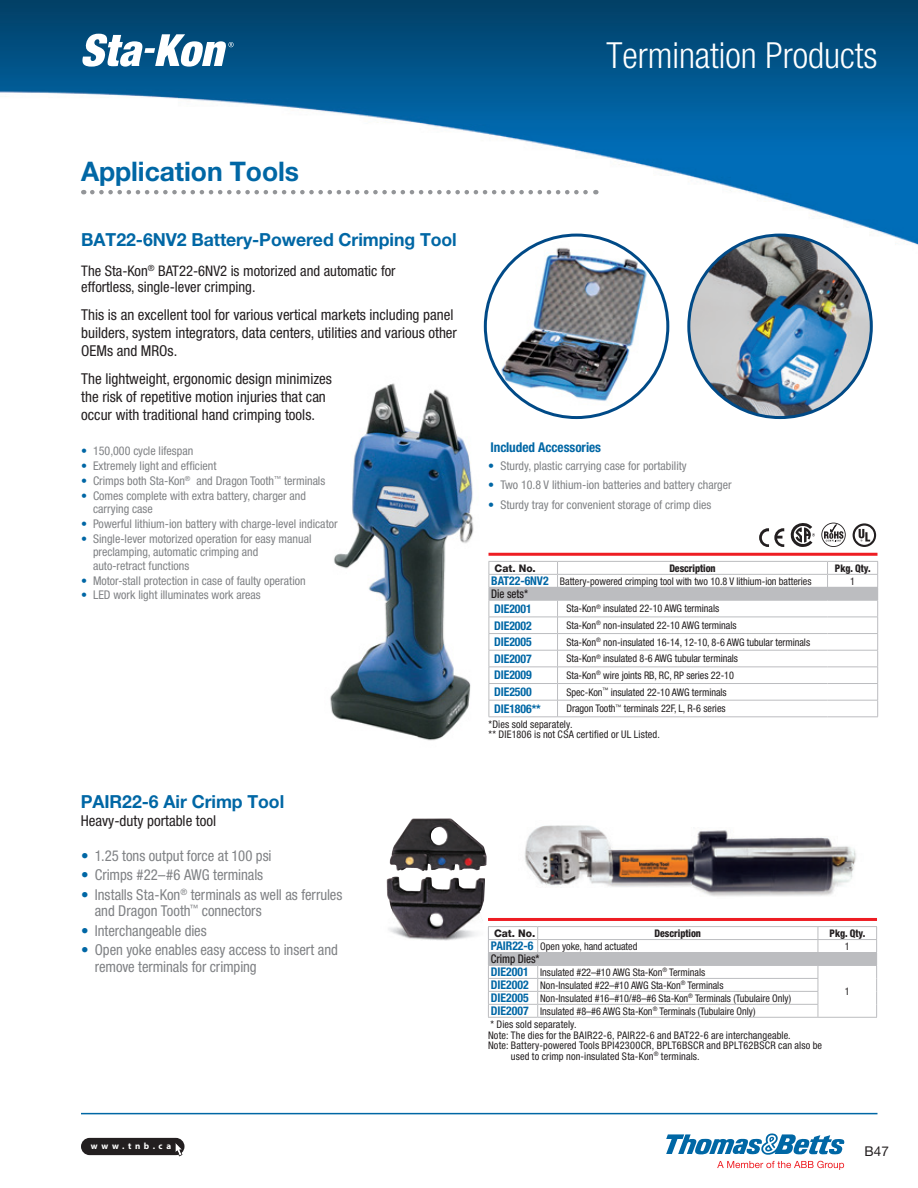
<style>
.page{position:relative;width:918px;height:1188px;background:#fff}
.page>*{position:absolute;margin:0;border:0;box-sizing:border-box;transform-origin:0 0}
.t1{font:300 condensed 36px "Helvetica Neue LT Std";color:#fff}
.t2{font:700 27px "Helvetica Neue LT Std";letter-spacing:-.005em;color:#0067a5}
.t3{font:700 18px "Helvetica Neue LT Std";letter-spacing:-.005em;color:#0067a5}
.t4{font:condensed 15px/18px "Helvetica Neue LT Std";color:#231f20}
.t5{font:condensed 15px/16.5px "Helvetica Neue LT Std";color:#808285}
.t6{font:condensed 14.7px/16.5px "Helvetica Neue LT Std";color:#231f20}
.t7{font:700 condensed 13.5px "Helvetica Neue LT Std";letter-spacing:-.005em;color:#0067a5}
.t8{font:13.5px "Helvetica Neue LT Std";color:#231f20}
.t9{font:condensed 12px/13.5px "Helvetica Neue LT Std";color:#808285}
.t10{font:700 condensed 12px "Helvetica Neue LT Std";letter-spacing:-.005em;color:#0067a5}
.t11{font:500 condensed 12px "Helvetica Neue LT Std";letter-spacing:-.005em;color:#231f20;scale:.9 1}
.t12{font:condensed 10.5px/13.2px "Helvetica Neue LT Std";letter-spacing:-.005em;color:#231f20}
.t13{font:condensed 10.5px "Helvetica Neue LT Std";letter-spacing:.015em;color:#231f20}
.t14{font:condensed 10.5px "Helvetica Neue LT Std";letter-spacing:.02em;color:#231f20}
.t15{font:800 condensed 10.5px "Helvetica Neue LT Std";letter-spacing:-.005em;color:#231f20;scale:.94 1}
.t16{font:800 10.5px "Helvetica Neue LT Std";letter-spacing:-.005em;color:#231f20}
.t17{font:700 9px "Myriad Pro";letter-spacing:.405em;color:#fff}
.s1{font-weight:300;font-stretch:normal;color:#0067a5}
.s2{font-weight:700;font-stretch:normal;color:#0067a5}
.s3{font-weight:700;font-size:12px;color:#0067a5}
</style>
<div class="page">
<img style="left:0;top:0;width:918px;height:269px">
<div style="left:81px;top:1138px;width:103px;height:17px;background:#231f20;border-radius:9px"></div>
<svg style="left:175px;top:1143px;width:8px;height:13px"></svg>
<hr style="left:81px;top:1113px;width:797px;height:1px;background:#0067a5">
<svg style="left:81px;top:34px;width:153px;height:33px"></svg>
<svg style="left:717px;top:1161px;width:127px;height:9px"></svg>
<svg style="left:666px;top:1133px;width:178px;height:22px"></svg>
<svg style="left:92px;top:190px;width:504px;height:4px"></svg>
<img style="left:525px;top:825px;width:331px;height:72px">
<img style="left:386px;top:818px;width:101px;height:123px">
<hr style="left:488px;top:918px;width:389px;height:3px;background:#ee1d23">
<hr style="left:488px;top:926px;width:50px;height:1px;background:#bcbdc0">
<hr style="left:538px;top:926px;width:280px;height:1px;background:#bcbdc0">
<hr style="left:818px;top:926px;width:59px;height:1px;background:#bcbdc0">
<svg style="left:488px;top:927px;width:389px;height:90px"></svg>
<hr style="left:488px;top:1017px;width:50px;height:1px;background:#bcbdc0">
<hr style="left:538px;top:1017px;width:280px;height:1px;background:#bcbdc0">
<hr style="left:818px;top:1017px;width:59px;height:1px;background:#bcbdc0">
<img style="left:330px;top:383px;width:167px;height:358px">
<hr style="left:489px;top:553px;width:389px;height:3px;background:#ee1d23">
<svg style="left:489px;top:561px;width:389px;height:156px"></svg>
<hr style="left:489px;top:717px;width:69px;height:1px;background:#bcbdc0">
<hr style="left:558px;top:717px;width:270px;height:1px;background:#bcbdc0">
<hr style="left:828px;top:717px;width:50px;height:1px;background:#bcbdc0">
<img style="left:689px;top:235px;width:182px;height:183px;border-radius:91px">
<img style="left:492px;top:242px;width:162px;height:166px">
<svg style="left:790px;top:523px;width:25px;height:24px"></svg>
<svg style="left:853px;top:523px;width:23px;height:24px"></svg>
<svg style="left:759px;top:528px;width:25px;height:19px"></svg>
<svg style="left:821px;top:523px;width:25px;height:24px"></svg>
<h1 class="t1" style="left:606px;top:34px;width:273px">Termination Products</h1>
<h2 class="t2" style="left:81px;top:155px;width:220px">Application Tools</h2>
<h3 class="t3" style="left:81px;top:229px;width:377px">BAT22-6NV2 Battery-Powered Crimping Tool</h3>
<h3 class="t6" style="left:81px;top:262px;width:316px">The Sta-Kon<sup>®</sup> BAT22-6NV2 is motorized and automatic for effortless, single-lever crimping.</h3>
<h3 class="t4" style="left:81px;top:306px;width:377px">This is an excellent tool for various vertical markets including panel builders, system integrators, data centers, utilities and various other<br>OEMs and MROs.</h3>
<h3 class="t4" style="left:81px;top:370px;width:252px">The lightweight, ergonomic design minimizes the risk of repetitive motion injuries that can occur with traditional hand crimping tools.</h3>
<p class="t9" style="left:81px;top:444px;width:114px"><span class="s1">•</span> 150,000 cycle lifespan</p>
<p class="t9" style="left:81px;top:459px;width:137px"><span class="s1">•</span> Extremely light and efficient</p>
<p class="t9" style="left:81px;top:474px;width:246px"><span class="s1">•</span> Crimps both Sta-Kon<sup>®</sup> and Dragon Tooth<sup>™</sup> terminals</p>
<p class="t9" style="left:93px;top:488px;width:215px;text-indent:-12px"><span class="s1">•</span> Comes complete with extra battery, charger and carrying case</p>
<p class="t9" style="left:81px;top:517px;width:258px"><span class="s1">•</span> Powerful lithium-ion battery with charge-level indicator</p>
<p class="t9" style="left:93px;top:532px;width:220px;text-indent:-12px"><span class="s1">•</span> Single-lever motorized operation for easy manual preclamping, automatic crimping and auto-retract functions</p>
<p class="t9" style="left:81px;top:573px;width:226px"><span class="s1">•</span> Motor-stall protection in case of faulty operation</p>
<p class="t9" style="left:81px;top:588px;width:181px"><span class="s1">•</span> LED work light illuminates work areas</p>
<h3 class="t3" style="left:81px;top:790px;width:205px">PAIR22-6 Air Crimp Tool</h3>
<h3 class="t4" style="left:81px;top:811px;width:137px">Heavy-duty portable tool</h3>
<h3 class="t5" style="left:81px;top:847px;width:192px"><span class="s2">•</span> 1.25 tons output force at 100 psi</h3>
<h3 class="t5" style="left:81px;top:866px;width:184px"><span class="s2">•</span> Crimps #22–#6 AWG terminals</h3>
<h3 class="t5" style="left:95px;top:886px;width:249px;text-indent:-13px"><span class="s2">•</span> Installs Sta-Kon<sup>®</sup> terminals as well as ferrules and Dragon Tooth<sup>™</sup> connectors</h3>
<h3 class="t5" style="left:81px;top:922px;width:127px"><span class="s2">•</span> Interchangeable dies</h3>
<h3 class="t5" style="left:95px;top:941px;width:245px;text-indent:-14px"><span class="s2">•</span> Open yoke enables easy access to insert and remove terminals for crimping</h3>
<p class="t7" style="left:490px;top:439px;width:112px">Included Accessories</p>
<p class="t9" style="left:488px;top:459px;width:200px"><span class="s1">•</span> Sturdy, plastic carrying case for portability</p>
<p class="t9" style="left:488px;top:478px;width:245px"><span class="s1">•</span> Two 10.8 V lithium-ion batteries and battery charger</p>
<p class="t9" style="left:488px;top:498px;width:225px"><span class="s1">•</span> Sturdy tray for convenient storage of crimp dies</p>
<p class="t16" style="left:495px;top:562px;width:43px">Cat. No.</p>
<p class="t15" style="left:669px;top:561px;width:51px">Description</p>
<p class="t15" style="left:835px;top:561px;width:40px">Pkg. Qty.</p>
<p class="t12" style="left:491px;top:574px;width:322px"><span class="s3">BAT22-6NV2</span> Battery-powered crimping tool with two 10.8 V lithium-ion batteries</p>
<p class="t12" style="left:850px;top:574px;width:6px">1</p>
<p class="t11" style="left:491px;top:587px;width:42px">Die sets*</p>
<p class="t10" style="left:494px;top:601px;width:39px">DIE2001</p>
<p class="t12" style="left:566px;top:602px;width:154px">Sta-Kon<sup>®</sup> insulated 22-10 AWG terminals</p>
<p class="t10" style="left:494px;top:618px;width:39px">DIE2002</p>
<p class="t12" style="left:566px;top:619px;width:172px">Sta-Kon<sup>®</sup> non-insulated 22-10 AWG terminals</p>
<p class="t10" style="left:494px;top:635px;width:39px">DIE2005</p>
<p class="t12" style="left:566px;top:635px;width:245px">Sta-Kon<sup>®</sup> non-insulated 16-14, 12-10, 8-6 AWG tubular terminals</p>
<p class="t10" style="left:494px;top:651px;width:39px">DIE2007</p>
<p class="t12" style="left:566px;top:652px;width:173px">Sta-Kon<sup>®</sup> insulated 8-6 AWG tubular terminals</p>
<p class="t10" style="left:494px;top:668px;width:39px">DIE2009</p>
<p class="t12" style="left:566px;top:669px;width:169px">Sta-Kon<sup>®</sup> wire joints RB, RC, RP series 22-10</p>
<p class="t10" style="left:494px;top:685px;width:39px">DIE2500</p>
<p class="t12" style="left:566px;top:685px;width:162px">Spec-Kon<sup>™</sup> insulated 22-10 AWG terminals</p>
<p class="t10" style="left:494px;top:701px;width:48px">DIE1806**</p>
<p class="t12" style="left:489px;top:701px;width:239px;line-height:15.3px;text-indent:78px">Dragon Tooth<sup>™</sup> terminals 22F, L, R-6 series *Dies sold separately.</p>
<p class="t13" style="left:489px;top:728px;width:173px">** DIE1806 is not CSA certified or UL Listed.</p>
<p class="t16" style="left:494px;top:927px;width:43px">Cat. No.</p>
<p class="t15" style="left:655px;top:927px;width:51px">Description</p>
<p class="t15" style="left:830px;top:927px;width:40px">Pkg. Qty.</p>
<p class="t12" style="left:491px;top:939px;width:148px"><span class="s3">PAIR22-6</span> Open yoke, hand actuated</p>
<p class="t12" style="left:845px;top:939px;width:6px">1</p>
<p class="t11" style="left:491px;top:952px;width:56px">Crimp Dies*</p>
<p class="t12" style="left:491px;top:965px;width:216px"><span class="s3">DIE2001</span> Insulated #22–#10 AWG Sta-Kon<sup>®</sup> Terminals</p>
<p class="t12" style="left:845px;top:985px;width:6px">1</p>
<p class="t12" style="left:490px;top:978px;width:302px"><span class="s3">DIE2002</span> Non-Insulated #22–#10 AWG Sta-Kon<sup>®</sup> Terminals<br><span class="s3">DIE2005</span> Non-Insulated #16–#10/#8–#6 Sta-Kon<sup>®</sup> Terminals (Tubulaire Only)<br><span class="s3">DIE2007</span> Insulated #8–#6 AWG Sta-Kon<sup>®</sup> Terminals (Tubulaire Only)<br>* Dies sold separately.</p>
<p class="t13" style="left:488px;top:1029px;width:304px">Note: The dies for the BAIR22-6, PAIR22-6 and BAT22-6 are interchangeable.</p>
<p class="t14" style="left:488px;top:1039px;width:336px">Note: Battery-powered Tools BPI42300CR, BPLT6BSCR and BPLT62BSCR can also be</p>
<p class="t12" style="left:511px;top:1049px;width:190px">used to crimp non-insulated Sta-Kon<sup>®</sup> terminals.</p>
<p class="t17" style="left:91px;top:1140px;width:82px">www.tnb.ca</p>
<p class="t8" style="left:865px;top:1144px;width:26px">B47</p>
</div>
